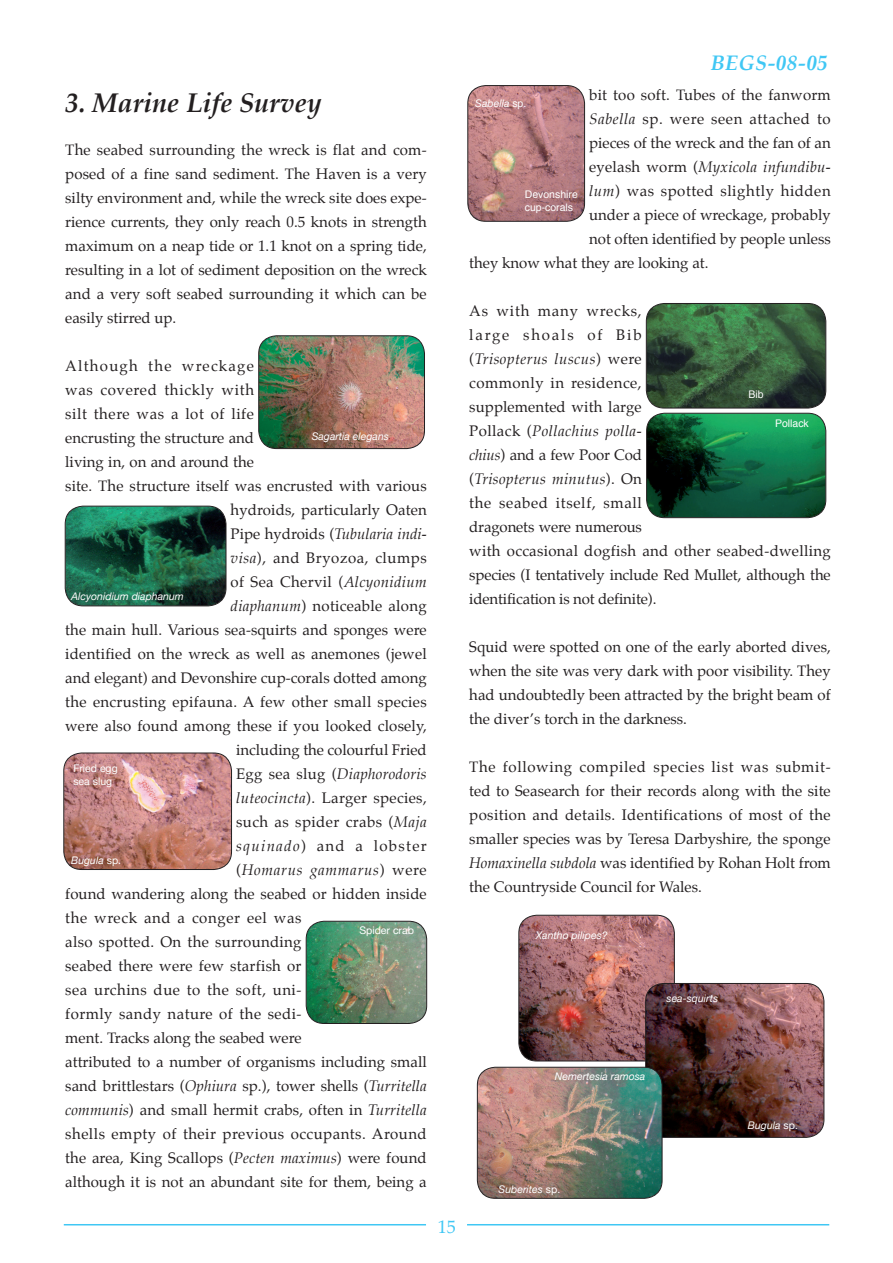
<style>
.page{position:relative;width:893px;height:1263px;background:#fff}
.page>*{position:absolute;margin:0;border:0;box-sizing:border-box;transform-origin:0 0}
.t1{font:italic 700 27px "Palatino";color:#231f20}
.t2{font:italic 700 21px "Palatino";letter-spacing:.02em;color:#40c7f4}
.t3{font:18px "Palatino";color:#40c7f4}
.t4{font:15px/24px "Palatino";letter-spacing:.005em;color:#231f20;text-align:justify}
.t5{font:italic 15px "Palatino";letter-spacing:.015em;color:#231f20}
.t6{font:15px "Palatino";letter-spacing:.035em;color:#231f20}
.t7{font:15px "Palatino";letter-spacing:.04em;color:#231f20}
.t8{font:15px "Palatino";letter-spacing:.025em;color:#231f20}
.t9{font:15px "Palatino";letter-spacing:.03em;color:#231f20}
.t10{font:15px "Palatino";letter-spacing:.085em;color:#231f20}
.t11{font:15px "Palatino";letter-spacing:.045em;color:#231f20}
.t12{font:italic 15px "Palatino";letter-spacing:.045em;color:#231f20}
.t13{font:italic 10.5px "Helvetica Neue";color:#fff}
.t14{font:10.5px/12.6px "Helvetica";color:#fff}
.t15{font:10.5px/12.6px "Helvetica Neue";color:#fff}
.s1{font-style:normal}
.s2{font-style:italic}
.s3{font-family:"Helvetica";font-style:normal}
</style>
<div class="page">
<hr style="left:64px;top:1224px;width:362px;height:1px;background:#40c7f4">
<hr style="left:467px;top:1224px;width:362px;height:1px;background:#40c7f4">
<img style="left:519px;top:915px;width:155px;height:146px;border-radius:18px">
<div style="left:518px;top:915px;width:157px;height:146px;border:1px solid #231f20;border-radius:18px"></div>
<img style="left:259px;top:336px;width:165px;height:113px;border-radius:18px">
<div style="left:258px;top:335px;width:167px;height:114px;border:1px solid #231f20;border-radius:18px"></div>
<img style="left:646px;top:303px;width:180px;height:105px;border-radius:18px">
<div style="left:646px;top:303px;width:180px;height:105px;border:1px solid #231f20;border-radius:18px"></div>
<img style="left:646px;top:413px;width:180px;height:105px;border-radius:18px">
<div style="left:646px;top:413px;width:180px;height:105px;border:1px solid #231f20;border-radius:18px"></div>
<img style="left:646px;top:983px;width:178px;height:154px;border-radius:18px">
<div style="left:645px;top:983px;width:179px;height:155px;border:1px solid #231f20;border-radius:18px"></div>
<img style="left:64px;top:753px;width:167px;height:117px;border-radius:18px">
<div style="left:63px;top:753px;width:169px;height:117px;border:1px solid #231f20;border-radius:18px"></div>
<img style="left:468px;top:86px;width:116px;height:135px;border-radius:18px">
<div style="left:467px;top:85px;width:118px;height:137px;border:1px solid #231f20;border-radius:18px"></div>
<img style="left:306px;top:921px;width:121px;height:102px;border-radius:18px">
<div style="left:306px;top:921px;width:121px;height:103px;border:1px solid #231f20;border-radius:18px"></div>
<img style="left:65px;top:506px;width:161px;height:100px;border-radius:18px">
<div style="left:65px;top:506px;width:161px;height:100px;border:1px solid #231f20;border-radius:18px"></div>
<img style="left:477px;top:1067px;width:185px;height:131px;border-radius:18px">
<div style="left:477px;top:1067px;width:185px;height:132px;border:1px solid #231f20;border-radius:18px"></div>
<h1 class="t1" style="left:65px;top:90px;width:258px">3. Marine Life Survey</h1>
<p class="t4" style="left:65px;top:139px;width:363px">The seabed surrounding the wreck is flat and com&shy;posed of a fine sand sediment. The Haven is a very silty environment and, while the wreck site does expe&shy;rience currents, they only reach 0.5 knots in strength maximum on a neap tide or 1.1 knot on a spring tide, resulting in a lot of sediment deposition on the wreck and a very soft seabed surrounding it which can be easily stirred up.</p>
<p class="t10" style="left:65px;top:359px;width:190px">Although the wreckage</p>
<p class="t11" style="left:65px;top:383px;width:190px">was covered thickly with</p>
<p class="t7" style="left:65px;top:407px;width:190px">silt there was a lot of life</p>
<p class="t4" style="left:65px;top:427px;width:190px">encrusting the structure and</p>
<p class="t4" style="left:65px;top:451px;width:190px">living in, on and around the</p>
<p class="t4" style="left:65px;top:475px;width:363px">site. The structure itself was encrusted with various</p>
<p class="t4" style="left:231px;top:499px;width:198px">hydroids, particularly Oaten</p>
<p class="t5" style="left:231px;top:527px;width:198px"><span class="s1">Pipe hydroids (</span>Tubularia indi-</p>
<p class="t6" style="left:231px;top:551px;width:198px"><span class="s2">visa</span>), and Bryozoa, clumps</p>
<p class="t8" style="left:231px;top:575px;width:198px">of Sea Chervil (<span class="s2">Alcyonidium</span></p>
<p class="t4" style="left:231px;top:595px;width:198px"><span class="s2">diaphanum</span>) noticeable along</p>
<p class="t4" style="left:65px;top:619px;width:363px">the main hull. Various sea-squirts and sponges were</p>
<p class="t4" style="left:65px;top:643px;width:363px">identified on the wreck as well as anemones (jewel</p>
<p class="t4" style="left:65px;top:667px;width:363px">and elegant) and Devonshire cup-corals dotted among</p>
<p class="t4" style="left:65px;top:691px;width:363px">the encrusting epifauna. A few other small species</p>
<p class="t4" style="left:65px;top:715px;width:363px">were also found among these if you looked closely,</p>
<p class="t4" style="left:236px;top:739px;width:192px">including the colourful Fried</p>
<p class="t5" style="left:236px;top:767px;width:192px"><span class="s1">Egg sea slug (</span>Diaphorodoris</p>
<p class="t8" style="left:236px;top:791px;width:192px"><span class="s2">luteocincta</span>). Larger species,</p>
<p class="t8" style="left:236px;top:815px;width:192px">such as spider crabs (<span class="s2">Maja</span></p>
<p class="t10" style="left:236px;top:839px;width:192px"><span class="s2">squinado</span>) and a lobster</p>
<p class="t12" style="left:236px;top:863px;width:192px"><span class="s1">(</span>Homarus gammarus<span class="s1">) were</span></p>
<p class="t4" style="left:65px;top:883px;width:363px">found wandering along the seabed or hidden inside</p>
<p class="t7" style="left:65px;top:911px;width:238px">the wreck and a conger eel was</p>
<p class="t4" style="left:65px;top:931px;width:238px">also spotted. On the surrounding</p>
<p class="t4" style="left:65px;top:955px;width:238px">seabed there were few starfish or</p>
<p class="t6" style="left:65px;top:983px;width:238px">sea urchins due to the soft, uni-</p>
<p class="t9" style="left:65px;top:1007px;width:238px">formly sandy nature of the sedi-</p>
<p class="t4" style="left:65px;top:1027px;width:238px">ment. Tracks along the seabed were</p>
<p class="t4" style="left:65px;top:1051px;width:363px">attributed to a number of organisms including small</p>
<p class="t4" style="left:65px;top:1075px;width:363px">sand brittlestars (<span class="s2">Ophiura</span> sp.), tower shells (<span class="s2">Turritella</span></p>
<p class="t4" style="left:65px;top:1099px;width:363px"><span class="s2">communis</span>) and small hermit crabs, often in <span class="s2">Turritella</span></p>
<p class="t9" style="left:65px;top:1127px;width:363px">shells empty of their previous occupants. Around</p>
<p class="t4" style="left:65px;top:1147px;width:363px">the area, King Scallops (<span class="s2">Pecten maximus</span>) were found</p>
<p class="t4" style="left:65px;top:1171px;width:363px">although it is not an abundant site for them, being a</p>
<p class="t13" style="left:312px;top:430px;width:79px">Sagartia elegans</p>
<p class="t13" style="left:71px;top:590px;width:114px">Alcyonidium diaphanum</p>
<p class="t15" style="left:73px;top:762px;width:46px">Fried egg sea slug</p>
<p class="t13" style="left:71px;top:854px;width:51px">Bugula <span class="s1">sp.</span></p>
<p class="t15" style="left:359px;top:924px;width:56px">Spider crab</p>
<p class="t3" style="left:438px;top:1219px;width:19px">15</p>
<h2 class="t2" style="left:711px;top:53px;width:118px">BEGS-08-05</h2>
<p class="t4" style="left:589px;top:84px;width:243px">bit too soft. Tubes of the fanworm</p>
<p class="t7" style="left:589px;top:112px;width:243px"><span class="s2">Sabella</span> sp. were seen attached to</p>
<p class="t4" style="left:589px;top:132px;width:243px">pieces of the wreck and the fan of an</p>
<p class="t5" style="left:589px;top:160px;width:243px"><span class="s1">eyelash worm (</span>Myxicola infundibu-</p>
<p class="t6" style="left:589px;top:184px;width:243px"><span class="s2">lum</span>) was spotted slightly hidden</p>
<p class="t4" style="left:589px;top:204px;width:243px">under a piece of wreckage, probably</p>
<p class="t4" style="left:589px;top:228px;width:243px">not often identified by people unless</p>
<p class="t4" style="left:469px;top:252px;width:241px">they know what they are looking at.</p>
<p class="t4" style="left:469px;top:300px;width:363px;text-align:left">As with many wrecks,<br>large shoals of Bib<br>(<span class="s2">Trisopterus luscus</span>) were<br>commonly in residence,<br>supplemented with large<br>Pollack (<span class="s2">Pollachius polla-<br>chius</span>) and a few Poor Cod<br>(<span class="s2">Trisopterus minutus</span>). On<br>the seabed itself, small<br>dragonets were numerous<br>with occasional dogfish and other seabed-dwelling species (I tentatively include Red Mullet, although the identification is not definite).</p>
<p class="t4" style="left:469px;top:636px;width:363px">Squid were spotted on one of the early aborted dives, when the site was very dark with poor visibility. They had undoubtedly been attracted by the bright beam of the diver’s torch in the darkness.</p>
<p class="t4" style="left:469px;top:756px;width:363px">The following compiled species list was submit&shy;ted to Seasearch for their records along with the site position and details. Identifications of most of the smaller species was by Teresa Darbyshire, the sponge <span class="s2">Homaxinella subdola</span> was identified by Rohan Holt from the Countryside Council for Wales.</p>
<p class="t13" style="left:475px;top:97px;width:53px">Sabella <span class="s3">sp.</span></p>
<p class="t14" style="left:525px;top:189px;width:55px">Devonshire cup-corals</p>
<p class="t14" style="left:748px;top:389px;width:17px">Bib</p>
<p class="t14" style="left:775px;top:418px;width:35px">Pollack</p>
<p class="t13" style="left:536px;top:929px;width:73px">Xantho pilipes?</p>
<p class="t13" style="left:666px;top:992px;width:53px">sea-squirts</p>
<p class="t13" style="left:555px;top:1070px;width:92px">Nemertesia ramosa</p>
<p class="t13" style="left:499px;top:1183px;width:63px">Suberites <span class="s1">sp.</span></p>
<p class="t13" style="left:748px;top:1119px;width:51px">Bugula <span class="s1">sp.</span></p>
</div>
